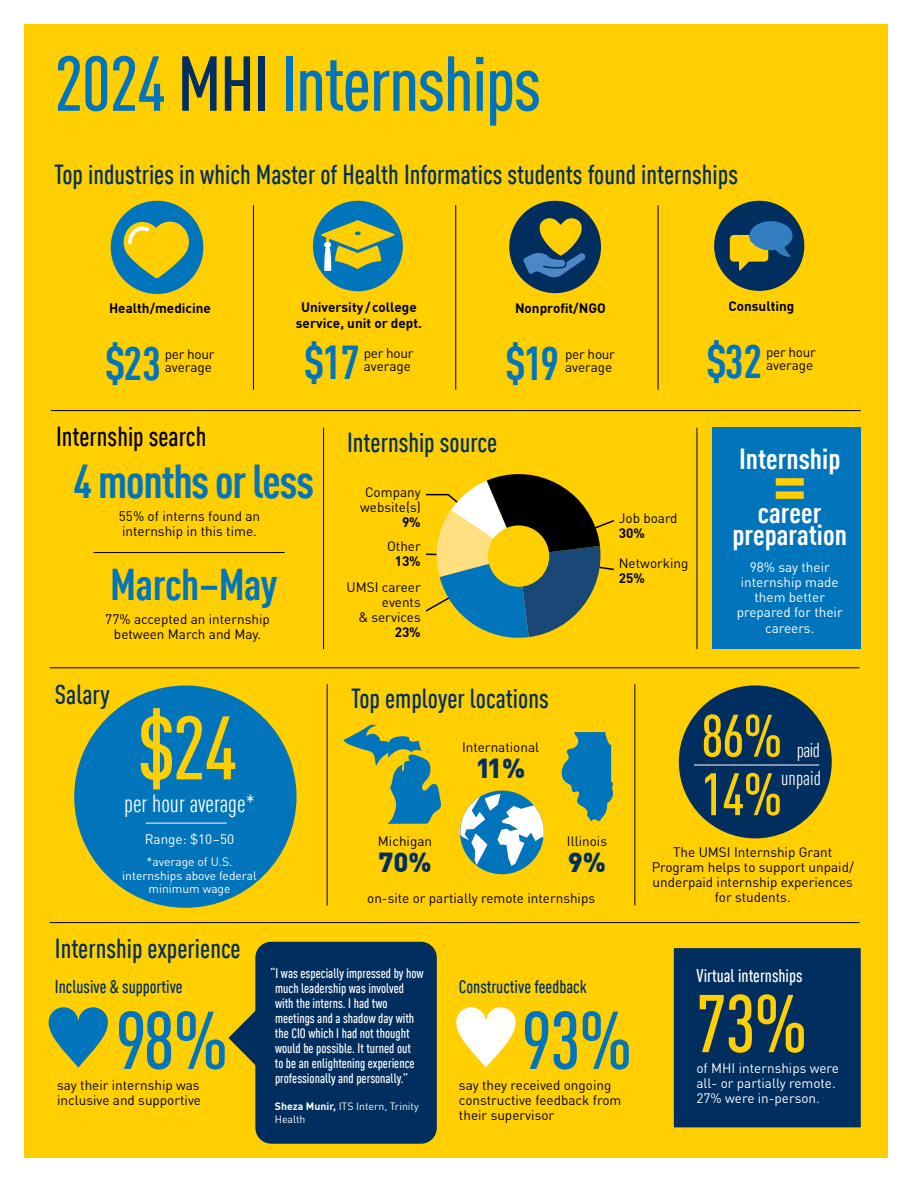
<style>
.page{position:relative;width:918px;height:1188px;background:#fff}
.page>*{position:absolute;margin:0;border:0;box-sizing:border-box;transform-origin:0 0}
.t1{font:500 condensed 88.5px "DIN Offc";color:#ffcf01}
.t2{font:500 condensed 80.4px "DIN Offc";color:#0075bc}
.t3{font:500 condensed 80.4px "DIN Offc";color:#ffcf01}
.headline_3{font:500 condensed 76.5px "DIN Offc";letter-spacing:-.02em;color:#0075bc}
.t4{font:700 condensed 73.35px "DIN Offc";color:#ffcf01;scale:1.04 1}
.t5{font:500 condensed 58.8px "DIN Offc";color:#ffcf01}
.t6{font:700 condensed 46.5px "DIN Offc";letter-spacing:-.025em;color:#0075bc}
.t7{font:700 condensed 43.5px "DIN Offc";letter-spacing:-.01em;color:#0075bc}
.t8{font:700 condensed 28.35px "DIN Offc";color:#fff;scale:1.04 1}
.headline_4{font:500 condensed 27px "DIN Offc";color:#002e5e}
.headline_4-2{font:500 condensed 27px "DIN Offc";color:#000}
.t9{font:900 27px "DIN Offc";color:#002e5e}
.t10{font:condensed 24.3px "DIN Offc";color:#fff}
.t11{font:condensed 19.8px "DIN Offc";color:#fff}
.headline_5{font:500 condensed 18px "DIN Offc";color:#002e5e}
.headline_5-2{font:500 condensed 18px "DIN Offc";color:#fff}
.t12{font:13.5px/15px "DIN Offc";color:#000}
.t13{font:500 condensed 13.5px/15px "DIN Offc";color:#fff}
.t14{font:13.5px/15.3px "DIN Offc";color:#fff;text-align:center}
.t15{font:700 13.5px/16.2px "DIN Offc";color:#000;text-align:center}
.t16{font:12px/13.5px "DIN Offc";color:#fff;text-align:center}
.t17{font:10.5px/13.5px "DIN Offc";color:#fff}
.s1{color:#002e5e}
.s2{font-weight:700}
</style>
<div class="page">
<div style="left:24px;top:24px;width:864px;height:1134px;background:#ffcf01"></div>
<div style="left:509px;top:201px;width:92px;height:92px;background:#002e5e;border-radius:50%"></div>
<svg style="left:523px;top:218px;width:63px;height:60px"></svg>
<div style="left:714px;top:201px;width:90px;height:90px;background:#002e5e;border-radius:50%"></div>
<svg style="left:730px;top:221px;width:63px;height:50px"></svg>
<div style="left:111px;top:201px;width:92px;height:93px;background:#0075bc;border-radius:50%"></div>
<svg style="left:124px;top:222px;width:65px;height:56px"></svg>
<hr style="left:51px;top:410px;width:810px;height:1px;background:#000">
<hr style="left:253px;top:205px;width:1px;height:185px;background:#000">
<hr style="left:455px;top:205px;width:1px;height:185px;background:#000">
<hr style="left:658px;top:205px;width:1px;height:185px;background:#000">
<div style="left:712px;top:428px;width:149px;height:221px;background:#0075bc"></div>
<hr style="left:323px;top:428px;width:1px;height:221px;background:#000">
<hr style="left:697px;top:428px;width:1px;height:221px;background:#000">
<hr style="left:93px;top:552px;width:192px;height:1px;background:#000">
<div style="left:76px;top:688px;width:218px;height:218px;background:#0075bc;border-radius:50%"></div>
<hr style="left:50px;top:667px;width:810px;height:1px;background:#000">
<hr style="left:327px;top:684px;width:1px;height:222px;background:#000">
<hr style="left:146px;top:823px;width:81px;height:1px;background:#fff">
<svg style="left:426px;top:474px;width:188px;height:164px"></svg>
<svg style="left:49px;top:1007px;width:59px;height:61px"></svg>
<svg style="left:456px;top:1007px;width:60px;height:61px"></svg>
<div style="left:674px;top:948px;width:187px;height:179px;background:#002e5e;border:4px solid #002e5e"></div>
<hr style="left:50px;top:922px;width:810px;height:1px;background:#000">
<hr style="left:634px;top:684px;width:1px;height:222px;background:#000">
<div style="left:488px;top:525px;width:61px;height:62px;background:#ffcf01;border-radius:50%"></div>
<svg style="left:343px;top:724px;width:98px;height:100px"></svg>
<svg style="left:561px;top:732px;width:52px;height:90px"></svg>
<svg style="left:460px;top:790px;width:84px;height:85px"></svg>
<div style="left:679px;top:685px;width:153px;height:153px;background:#002e5e;border-radius:50%"></div>
<div style="left:255px;top:942px;width:182px;height:202px;background:#002e5e;border-radius:16px"></div>
<svg style="left:228px;top:1003px;width:28px;height:70px"></svg>
<div style="left:313px;top:201px;width:90px;height:90px;background:#0075bc;border-radius:50%"></div>
<svg style="left:321px;top:220px;width:74px;height:51px"></svg>
<hr style="left:694px;top:765px;width:125px;height:1px;background:#fff">
<h3 class="headline_3" style="left:54px;top:38px;width:489px">2024 <span class="s1">MHI</span> Internships</h3>
<h4 class="headline_4" style="left:54px;top:159px;width:686px">Top industries in which Master of Health Informatics students found internships</h4>
<p class="t15" style="left:109px;top:300px;width:104px">Health/medicine</p>
<p class="t6" style="left:105px;top:335px;width:58px">$23</p>
<p class="t12" style="left:165px;top:347px;width:51px;line-height:13.2px">per hour average</p>
<p class="t15" style="left:296px;top:299px;width:128px">University / college service, unit or dept.</p>
<p class="t6" style="left:304px;top:334px;width:58px">$17</p>
<p class="t12" style="left:364px;top:346px;width:51px;line-height:13.2px">per hour average</p>
<p class="t15" style="left:515px;top:300px;width:92px">Nonprofit/NGO</p>
<p class="t6" style="left:505px;top:335px;width:56px">$19</p>
<p class="t12" style="left:565px;top:348px;width:51px;line-height:13.2px">per hour average</p>
<h4 class="headline_4-2" style="left:56px;top:421px;width:152px">Internship search</h4>
<p class="t6" style="left:74px;top:453px;width:242px">4 months or less</p>
<p class="t12" style="left:119px;top:509px;width:143px">55% of interns found an internship in this time.</p>
<p class="t7" style="left:110px;top:558px;width:169px">March–May</p>
<p class="t12" style="left:105px;top:611px;width:166px;text-align:center">77% accepted an internship between March and May.</p>
<h4 class="headline_4" style="left:347px;top:426px;width:152px">Internship source</h4>
<p class="t12" style="left:360px;top:485px;width:62px;text-align:right">Company website(s)<br><span class="s2">9%</span></p>
<p class="t12" style="left:387px;top:539px;width:35px;text-align:center">Other<br><span class="s2">13%</span></p>
<p class="t12" style="left:347px;top:580px;width:76px;text-align:right">UMSI career events<br>&amp; services<br><span class="s2">23%</span></p>
<p class="t12" style="left:619px;top:511px;width:60px">Job board<br><span class="s2">30%</span></p>
<p class="t12" style="left:619px;top:556px;width:71px">Networking<br><span class="s2">25%</span></p>
<p class="t15" style="left:728px;top:298px;width:67px">Consulting</p>
<p class="t6" style="left:706px;top:333px;width:58px">$32</p>
<p class="t12" style="left:766px;top:345px;width:51px;line-height:13.2px">per hour average</p>
<p class="t8" style="left:739px;top:441px;width:99px">Internship</p>
<p class="t8" style="left:758px;top:495px;width:63px">career</p>
<p class="t4" style="left:772px;top:439px;width:35px">=</p>
<p class="t8" style="left:733px;top:517px;width:112px">preparation</p>
<p class="t14" style="left:737px;top:559px;width:107px">98% say their internship made them better prepared for their careers.</p>
<h4 class="headline_4" style="left:55px;top:679px;width:56px">Salary</h4>
<p class="t1" style="left:137px;top:695px;width:102px">$24</p>
<p class="t10" style="left:124px;top:789px;width:132px">per hour average*</p>
<p class="t14" style="left:145px;top:831px;width:91px">Range: $10–50</p>
<p class="t16" style="left:122px;top:855px;width:136px">*average of U.S. internships above federal minimum wage</p>
<h4 class="headline_4" style="left:55px;top:932px;width:187px">Internship experience</h4>
<h5 class="headline_5" style="left:55px;top:976px;width:129px">Inclusive &amp; supportive</h5>
<p class="t2" style="left:115px;top:993px;width:115px">98%</p>
<p class="t12" style="left:57px;top:1093px;width:146px">inclusive and supportive</p>
<p class="t12" style="left:57px;top:1078px;width:144px">say their internship was</p>
<h4 class="headline_4" style="left:351px;top:682px;width:199px">Top employer locations</h4>
<p class="t12" style="left:462px;top:739px;width:79px">International</p>
<p class="t9" style="left:476px;top:750px;width:51px">11%</p>
<p class="t12" style="left:378px;top:834px;width:56px">Michigan</p>
<p class="t9" style="left:378px;top:844px;width:55px">70%</p>
<p class="t12" style="left:567px;top:834px;width:42px">Illinois</p>
<p class="t9" style="left:568px;top:844px;width:40px">9%</p>
<p class="t12" style="left:367px;top:891px;width:229px">on-site or partially remote internships</p>
<p class="t13" style="left:275px;top:965px;width:150px;text-indent:-4px">“I was especially impressed by how much leadership was involved with the interns. I had two meetings and a shadow day with the CIO which I had not thought would be possible. It turned out<br>to be an enlightening experience professionally and personally.”</p>
<p class="t17" style="left:275px;top:1099px;width:146px"><span class="s2">Sheza Munir,</span> ITS Intern, Trinity<br>Health</p>
<h5 class="headline_5" style="left:459px;top:976px;width:129px">Constructive feedback</h5>
<p class="t2" style="left:521px;top:993px;width:113px">93%</p>
<p class="t12" style="left:459px;top:1093px;width:164px">constructive feedback from their supervisor</p>
<p class="t12" style="left:459px;top:1078px;width:154px">say they received ongoing</p>
<p class="t5" style="left:701px;top:701px;width:83px">86%</p>
<p class="t11" style="left:797px;top:738px;width:25px">paid</p>
<p class="t5" style="left:701px;top:759px;width:83px">14%</p>
<p class="t11" style="left:781px;top:767px;width:41px">unpaid</p>
<p class="t12" style="left:652px;top:845px;width:204px;text-align:center">The UMSI Internship Grant<br>Program helps to support unpaid/ underpaid internship experiences for students.</p>
<h5 class="headline_5-2" style="left:696px;top:965px;width:108px">Virtual internships</h5>
<p class="t3" style="left:696px;top:976px;width:113px">73%</p>
<p class="t14" style="left:696px;top:1061px;width:144px;text-align:left">of MHI internships were all- or partially remote.<br>27% were in-person.</p>
</div>
